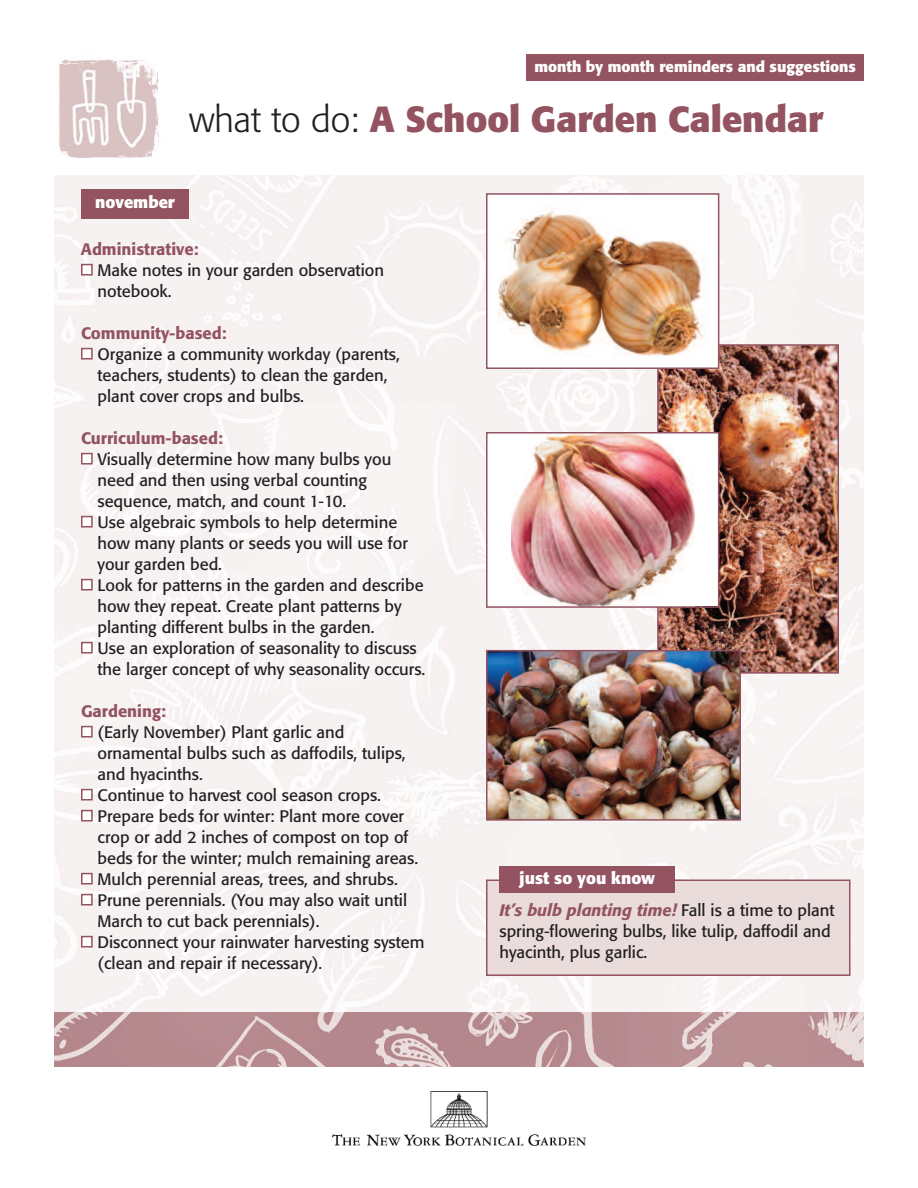
<style>
.page{position:relative;width:918px;height:1188px;background:#fff}
.page>*{position:absolute;margin:0;border:0;box-sizing:border-box;transform-origin:0 0}
.t1{font:700 36px "Formata";color:#935361}
.t2{font:16.5px/21px "Formata";color:#231f20}
.t3{font:500 16.5px "Formata";color:#935361}
.t4{font:italic 500 16.5px/32.4px "Formata";color:#935361}
.t5{font:700 16.5px "Formata";color:#fff}
.t6{font:700 15px "Formata";color:#fff}
.s1{font-weight:300;color:#231f20}
.s2{font-weight:700;font-style:normal;color:#fff}
.s3{font-weight:400;font-style:normal;color:#231f20}
</style>
<div class="page">
<img style="left:54px;top:176px;width:810px;height:836px">
<img style="left:54px;top:1012px;width:810px;height:55px">
<img style="left:59px;top:59px;width:100px;height:99px">
<div style="left:526px;top:54px;width:338px;height:27px;background:#935361"></div>
<div style="left:81px;top:189px;width:108px;height:30px;background:#935361"></div>
<div style="left:82px;top:265px;width:9px;height:9px;background:#fff"></div>
<div style="left:81px;top:264px;width:12px;height:12px;border:2px solid #935361"></div>
<div style="left:82px;top:454px;width:9px;height:9px;background:#fff"></div>
<div style="left:81px;top:453px;width:12px;height:12px;border:2px solid #935361"></div>
<div style="left:82px;top:349px;width:9px;height:9px;background:#fff"></div>
<div style="left:81px;top:348px;width:12px;height:12px;border:2px solid #935361"></div>
<div style="left:82px;top:517px;width:9px;height:9px;background:#fff"></div>
<div style="left:81px;top:516px;width:12px;height:12px;border:2px solid #935361"></div>
<div style="left:82px;top:580px;width:9px;height:9px;background:#fff"></div>
<div style="left:81px;top:579px;width:12px;height:12px;border:2px solid #935361"></div>
<div style="left:82px;top:643px;width:9px;height:9px;background:#fff"></div>
<div style="left:81px;top:642px;width:12px;height:12px;border:2px solid #935361"></div>
<div style="left:82px;top:727px;width:9px;height:9px;background:#fff"></div>
<div style="left:81px;top:726px;width:12px;height:12px;border:2px solid #935361"></div>
<div style="left:82px;top:790px;width:9px;height:9px;background:#fff"></div>
<div style="left:81px;top:789px;width:12px;height:12px;border:2px solid #935361"></div>
<div style="left:82px;top:811px;width:9px;height:9px;background:#fff"></div>
<div style="left:81px;top:810px;width:12px;height:12px;border:2px solid #935361"></div>
<div style="left:82px;top:874px;width:9px;height:9px;background:#fff"></div>
<div style="left:81px;top:873px;width:12px;height:12px;border:2px solid #935361"></div>
<div style="left:82px;top:895px;width:9px;height:9px;background:#fff"></div>
<div style="left:81px;top:894px;width:12px;height:12px;border:2px solid #935361"></div>
<div style="left:82px;top:937px;width:9px;height:9px;background:#fff"></div>
<div style="left:81px;top:936px;width:12px;height:12px;border:2px solid #935361"></div>
<img style="left:333px;top:1091px;width:252px;height:54px">
<div style="left:488px;top:881px;width:361px;height:93px;background:#e9dcdb"></div>
<div style="left:486px;top:879px;width:364px;height:97px;border:2px solid #935361"></div>
<div style="left:500px;top:866px;width:175px;height:27px;background:#935361"></div>
<img style="left:660px;top:347px;width:176px;height:324px">
<div style="left:657px;top:344px;width:182px;height:330px;border:2px solid #935361"></div>
<img style="left:489px;top:196px;width:227px;height:170px">
<div style="left:486px;top:193px;width:233px;height:176px;border:2px solid #935361"></div>
<div style="left:488px;top:434px;width:230px;height:172px;background:#fff"></div>
<img style="left:511px;top:435px;width:183px;height:170px">
<div style="left:486px;top:432px;width:233px;height:176px;border:2px solid #935361"></div>
<img style="left:489px;top:653px;width:249px;height:165px">
<div style="left:486px;top:650px;width:255px;height:171px;border:2px solid #935361"></div>
<p class="t6" style="left:534px;top:57px;width:323px">month by month reminders and suggestions</p>
<h1 class="t1" style="left:189px;top:96px;width:636px"><span class="s1">what to do:</span> A School Garden Calendar</h1>
<p class="t5" style="left:95px;top:192px;width:81px">november</p>
<p class="t3" style="left:81px;top:239px;width:119px">Administrative:</p>
<p class="t2" style="left:98px;top:259px;width:288px">Make notes in your garden observation notebook.</p>
<p class="t3" style="left:81px;top:323px;width:147px">Community-based:</p>
<p class="t2" style="left:97px;top:343px;width:304px">Organize a community workday (parents, teachers, students) to clean the garden, plant cover crops and bulbs.</p>
<p class="t3" style="left:81px;top:428px;width:143px">Curriculum-based:</p>
<p class="t2" style="left:97px;top:448px;width:329px">Visually determine how many bulbs you need and then using verbal counting sequence, match, and count 1-10.<br>Use algebraic symbols to help determine how many plants or seeds you will use for your garden bed.<br>Look for patterns in the garden and describe how they repeat. Create plant patterns by planting different bulbs in the garden.<br>Use an exploration of seasonality to discuss the larger concept of why seasonality occurs.</p>
<p class="t3" style="left:81px;top:701px;width:86px">Gardening:</p>
<p class="t2" style="left:97px;top:721px;width:329px">(Early November) Plant garlic and ornamental bulbs such as daffodils, tulips, and hyacinths.<br>Continue to harvest cool season crops.<br>Prepare beds for winter: Plant more cover crop or add 2 inches of compost on top of beds for the winter; mulch remaining areas.<br>Mulch perennial areas, trees, and shrubs.<br>Prune perennials. (You may also wait until March to cut back perennials).<br>Disconnect your rainwater harvesting system (clean and repair if necessary).</p>
<p class="t4" style="left:499px;top:862px;width:337px;text-indent:20px"><span class="s2">just so you know<br></span>It’s bulb planting time! <span class="s3">Fall is a time to plant</span></p>
<p class="t2" style="left:500px;top:921px;width:333px">spring-flowering bulbs, like tulip, daffodil and hyacinth, plus garlic.</p>
</div>
